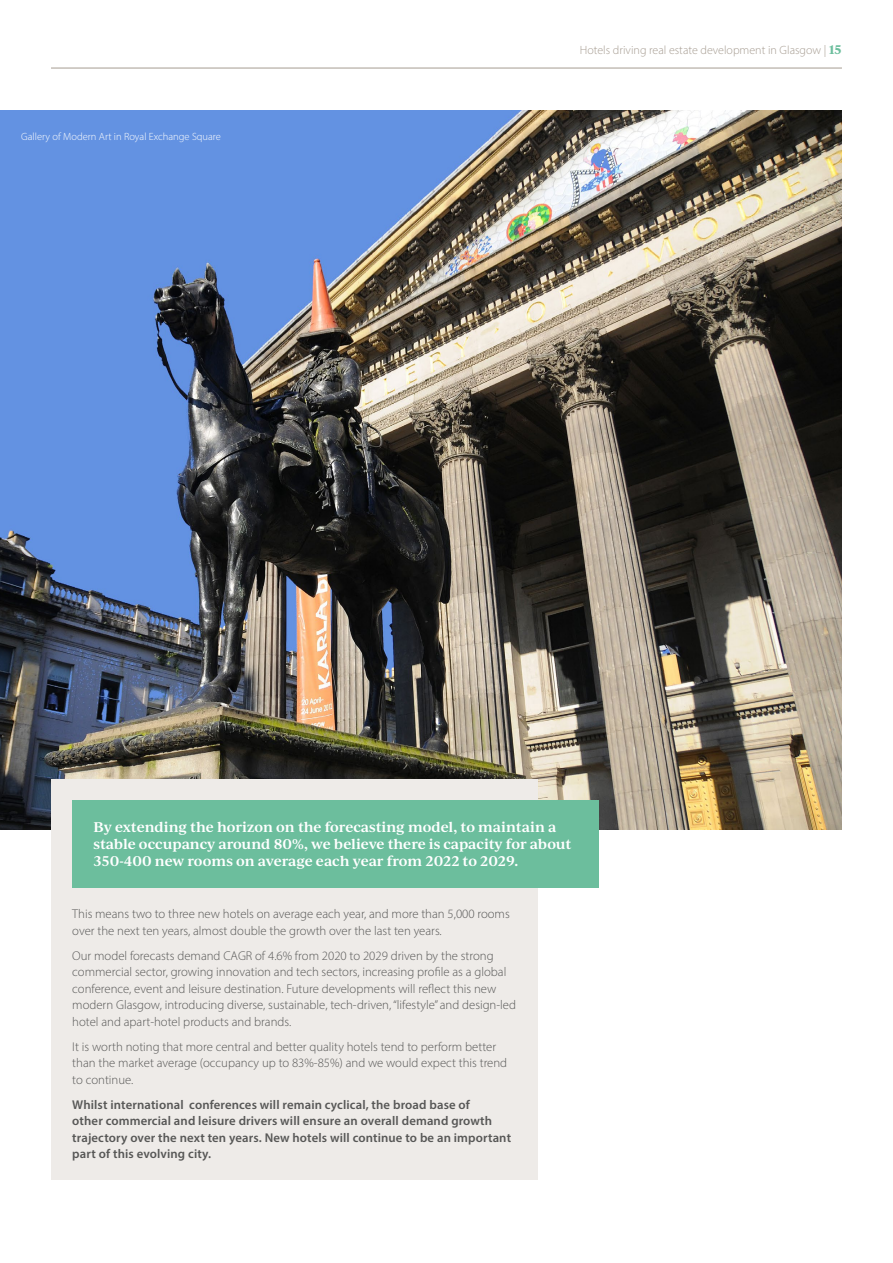
<style>
.page{position:relative;width:893px;height:1263px;background:#fff}
.page>*{position:absolute;margin:0;border:0;box-sizing:border-box;transform-origin:0 0}
.t1{font:600 13.5px/17.2px "Ivy Journal";letter-spacing:-.005em;color:#fff}
.t2{font:300 12.75px/16.5px "Myriad Pro";color:#575756}
.t3{font:600 12.75px/16.5px "Myriad Pro";letter-spacing:.01em;color:#575756}
.t4{font:300 12px "Myriad Pro";color:#a69c91}
.t5{font:300 10.5px "Myriad Pro";color:#fff}
.s1{font-family:"Ivy Journal";font-weight:700;color:#6cbe9d}
</style>
<div class="page">
<hr style="left:51px;top:68px;width:791px;height:1px;background:#a69c91">
<img style="left:0;top:111px;width:842px;height:719px">
<div style="left:51px;top:779px;width:486px;height:400px;background:#eeebe8"></div>
<div style="left:72px;top:800px;width:527px;height:87px;background:#6cbe9d"></div>
<p class="t5" style="left:21px;top:130px;width:201px">Gallery of Modern Art in Royal Exchange Square</p>
<p class="t4" style="left:580px;top:43px;width:264px">Hotels driving real estate development in Glasgow | <span class="s1">15</span></p>
<p class="t1" style="left:94px;top:817px;width:479px">By extending the horizon on the forecasting model, to maintain a stable occupancy around 80%, we believe there is capacity for about<br>350-400 new rooms on average each year from 2022 to 2029.</p>
<p class="t2" style="left:72px;top:905px;width:439px">This means two to three new hotels on average each year, and more than 5,000 rooms over the next ten years, almost double the growth over the last ten years.</p>
<p class="t2" style="left:72px;top:947px;width:445px">Our model forecasts demand CAGR of 4.6% from 2020 to 2029 driven by the strong commercial sector, growing innovation and tech sectors, increasing profile as a global conference, event and leisure destination. Future developments will reflect this new modern Glasgow, introducing diverse, sustainable, tech-driven, “lifestyle” and design-led hotel and apart-hotel products and brands.</p>
<p class="t2" style="left:72px;top:1038px;width:436px">It is worth noting that more central and better quality hotels tend to perform better than the market average (occupancy up to 83%-85%) and we would expect this trend to continue.</p>
<p class="t3" style="left:72px;top:1096px;width:440px">Whilst international conferences will remain cyclical, the broad base of<br>other commercial and leisure drivers will ensure an overall demand growth trajectory over the next ten years. New hotels will continue to be an important part of this evolving city.</p>
</div>
